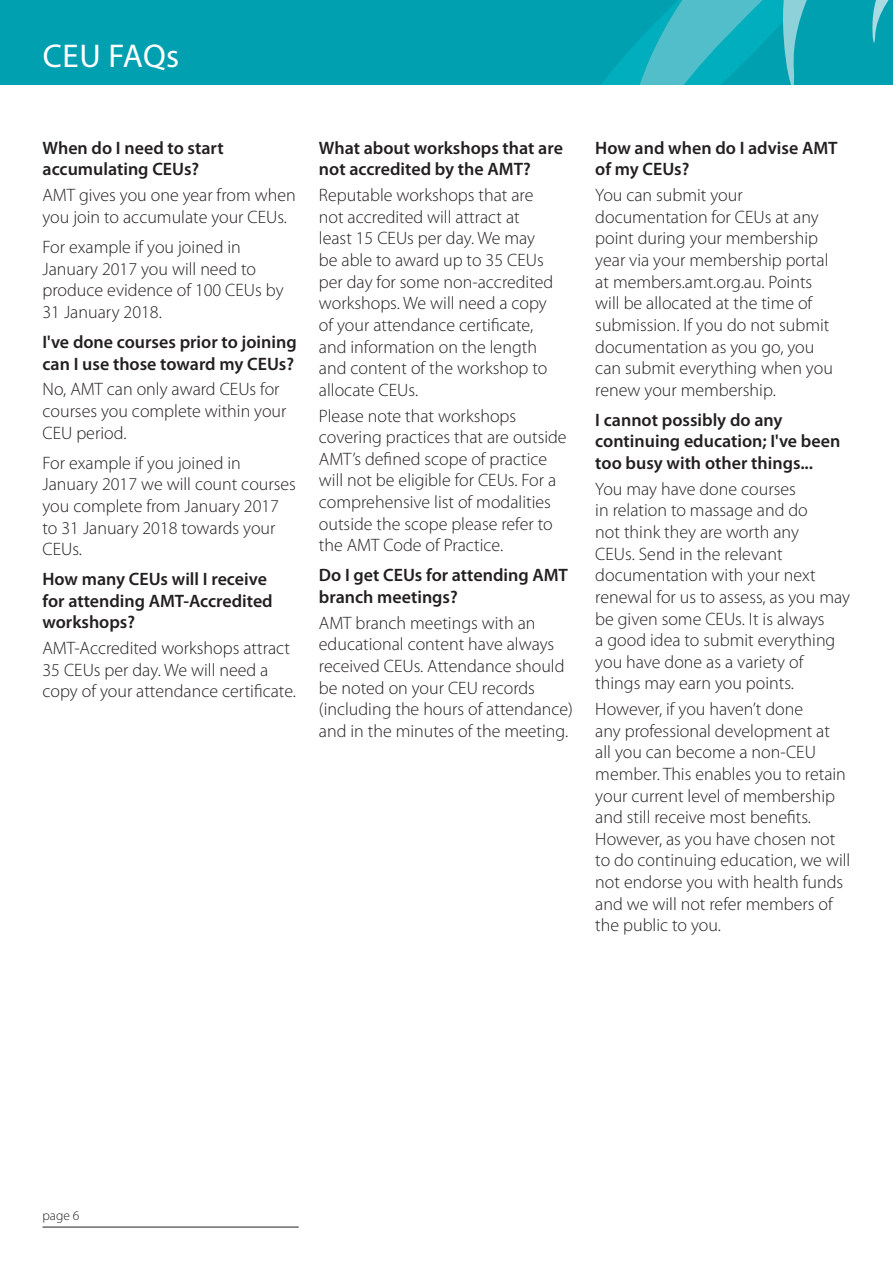
<style>
.page{position:relative;width:893px;height:1263px;background:#fff}
.page>*{position:absolute;margin:0;border:0;box-sizing:border-box;transform-origin:0 0}
.t1{font:33px "Myriad Pro";letter-spacing:.01em;color:#fff}
.t2{font:300 18px/21.6px "Myriad Pro";color:#231f20}
.t3{font:600 18px/21.6px "Myriad Pro";color:#231f20}
.t4{font:300 13.5px "Myriad Pro";color:#231f20}
</style>
<div class="page">
<div style="left:0;top:0;width:893px;height:85px;background:#00a0b0"></div>
<svg style="left:617px;top:0;width:162px;height:85px"></svg>
<svg style="left:779px;top:0;width:110px;height:85px"></svg>
<hr style="left:43px;top:1227px;width:256px;height:1px;background:#231f20">
<p class="t1" style="left:43px;top:36px;width:138px">CEU FAQs</p>
<p class="t3" style="left:43px;top:137px;width:183px">When do I need to start accumulating CEUs?</p>
<p class="t2" style="left:43px;top:184px;width:255px">AMT gives you one year from when you join to accumulate your CEUs.</p>
<p class="t2" style="left:43px;top:236px;width:243px">For example if you joined in<br>January 2017 you will need to produce evidence of 100 CEUs by<br>31 January 2018.</p>
<p class="t3" style="left:43px;top:331px;width:256px">I've done courses prior to joining can I use those toward my CEUs?</p>
<p class="t2" style="left:43px;top:378px;width:245px">No, AMT can only award CEUs for courses you complete within your<br>CEU period.</p>
<p class="t2" style="left:43px;top:452px;width:255px">For example if you joined in<br>January 2017 we will count courses you complete from January 2017 to 31 January 2018 towards your<br>CEUs.</p>
<p class="t3" style="left:43px;top:568px;width:232px">How many CEUs will I receive for attending AMT-Accredited workshops?</p>
<p class="t2" style="left:43px;top:637px;width:255px">AMT-Accredited workshops attract<br>35 CEUs per day. We will need a copy of your attendance certificate.</p>
<p class="t3" style="left:319px;top:137px;width:246px">What about workshops that are not accredited by the AMT?</p>
<p class="t2" style="left:319px;top:184px;width:236px">Reputable workshops that are not accredited will attract at least 15 CEUs per day. We may be able to award up to 35 CEUs per day for some non-accredited workshops. We will need a copy of your attendance certificate, and information on the length and content of the workshop to allocate CEUs.</p>
<p class="t2" style="left:319px;top:405px;width:249px">Please note that workshops covering practices that are outside<br>AMT’s defined scope of practice will not be eligible for CEUs. For a comprehensive list of modalities outside the scope please refer to the AMT Code of Practice.</p>
<p class="t3" style="left:319px;top:564px;width:251px">Do I get CEUs for attending AMT branch meetings?</p>
<p class="t2" style="left:319px;top:612px;width:256px">AMT branch meetings with an educational content have always received CEUs. Attendance should be noted on your CEU records (including the hours of attendance) and in the minutes of the meeting.</p>
<p class="t3" style="left:595px;top:137px;width:244px">How and when do I advise AMT of my CEUs?</p>
<p class="t2" style="left:595px;top:184px;width:239px">You can submit your documentation for CEUs at any point during your membership year via your membership portal at members.amt.org.au. Points will be allocated at the time of submission. If you do not submit documentation as you go, you can submit everything when you renew your membership.</p>
<p class="t3" style="left:595px;top:408px;width:247px">I cannot possibly do any continuing education; I've been too busy with other things...</p>
<p class="t2" style="left:595px;top:478px;width:256px">You may have done courses<br>in relation to massage and do<br>not think they are worth any<br>CEUs. Send in the relevant documentation with your next renewal for us to assess, as you may be given some CEUs. It is always<br>a good idea to submit everything you have done as a variety of things may earn you points.</p>
<p class="t2" style="left:595px;top:698px;width:257px">However, if you haven’t done<br>any professional development at<br>all you can become a non-CEU member. This enables you to retain your current level of membership and still receive most benefits.<br>However, as you have chosen not to do continuing education, we will not endorse you with health funds and we will not refer members of the public to you.</p>
<p class="t4" style="left:43px;top:1207px;width:39px">page 6</p>
</div>
